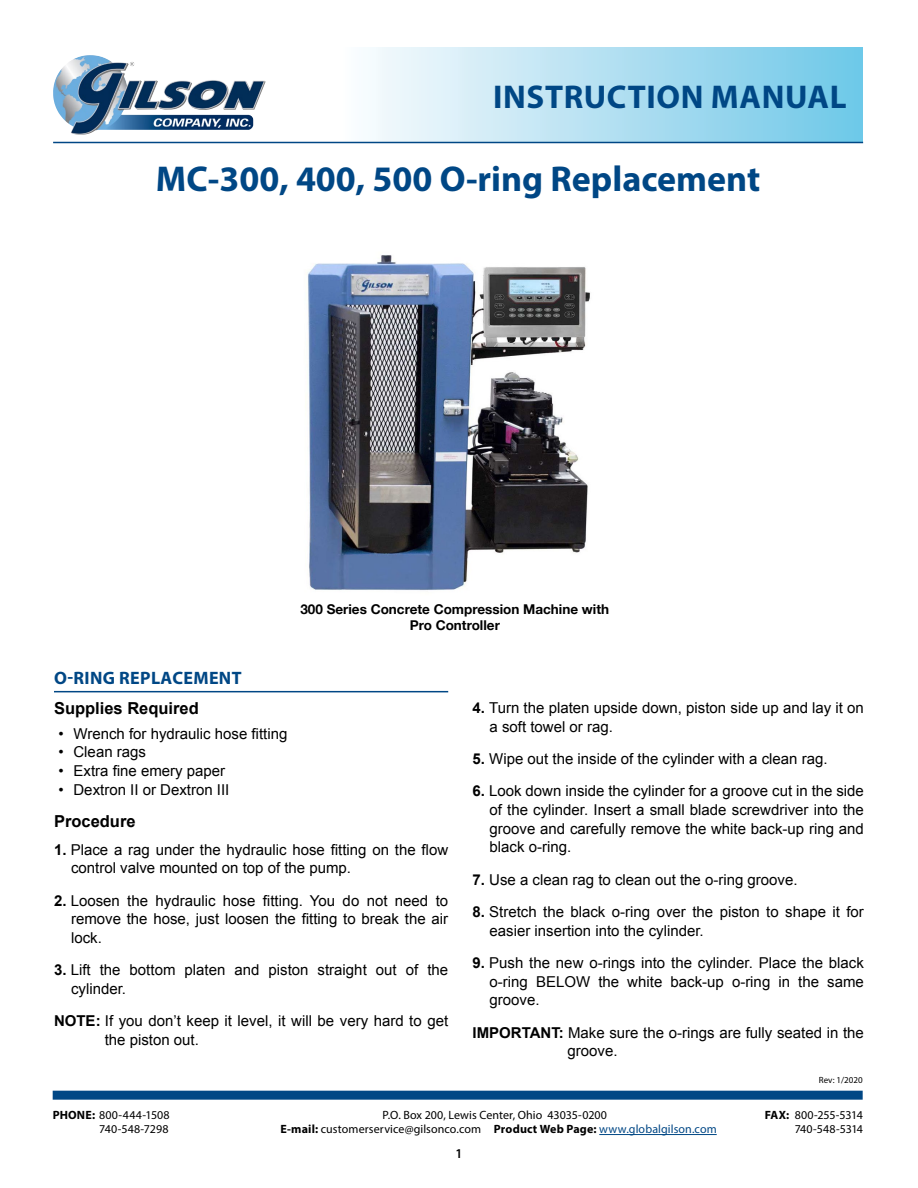
<style>
.page{position:relative;width:918px;height:1188px;background:#fff}
.page>*{position:absolute;margin:0;border:0;box-sizing:border-box;transform-origin:0 0}
.t1{font:700 36px "Myriad Pro";color:#004785}
.t2{font:700 33px "Myriad Pro";letter-spacing:.02em;color:#004785}
.t3{font:700 18px "Myriad Pro";letter-spacing:.02em;color:#004785}
.t4{font:700 16.5px "Arial";color:#000}
.t5{font:15px/18.8px "Arial";color:#000}
.t6{font:700 13.5px/16.5px "Helvetica Neue";color:#000;text-align:center}
.t7{font:600 13.5px "Myriad Pro";color:#000;scale:.96 1}
.t8{font:12px "Myriad Pro";letter-spacing:.01em;color:#000}
.t9{font:12px/14.4px "Myriad Pro";letter-spacing:-.02em;color:#000;text-align:right}
.t10{font:9px "Myriad Pro";color:#000}
.s1{font-weight:700}
.s2{color:#004785}
</style>
<div class="page">
<div style="left:341px;top:47px;width:522px;height:95px;background:linear-gradient(to right,#fdfcfe,#6ec7e7)"></div>
<img style="left:53px;top:55px;width:200px;height:80px">
<hr style="left:53px;top:142px;width:810px;height:1px;background:#004785">
<div style="left:53px;top:1091px;width:810px;height:9px;background:#004785"></div>
<hr style="left:599px;top:1134px;width:118px;height:1px;background:#004785">
<img style="left:308px;top:255px;width:282px;height:335px">
<hr style="left:54px;top:691px;width:394px;height:1px;background:#004785">
<h2 class="t2" style="left:493px;top:76px;width:355px">INSTRUCTION MANUAL</h2>
<h1 class="t1" style="left:156px;top:155px;width:606px">MC-300, 400, 500 O-ring Replacement</h1>
<p class="t3" style="left:54px;top:666px;width:189px">O-RING REPLACEMENT</p>
<p class="t6" style="left:300px;top:601px;width:310px">300 Series Concrete Compression Machine with<br>Pro Controller</p>
<p class="t4" style="left:54px;top:697px;width:146px">Supplies Required</p>
<p class="t5" style="left:58px;top:724px;width:230px">• Wrench for hydraulic hose fitting</p>
<p class="t5" style="left:58px;top:743px;width:89px">• Clean rags</p>
<p class="t5" style="left:58px;top:762px;width:168px">• Extra fine emery paper</p>
<p class="t5" style="left:58px;top:781px;width:172px">• Dextron II or Dextron III</p>
<p class="t4" style="left:54px;top:810px;width:83px">Procedure</p>
<p class="t5" style="left:71px;top:840px;width:379px;text-indent:-17px"><span class="s1">1.</span> Place a rag under the hydraulic hose fitting on the flow control valve mounted on top of the pump.</p>
<p class="t5" style="left:71px;top:891px;width:379px;text-align:justify;text-indent:-17px"><span class="s1">2.</span> Loosen the hydraulic hose fitting. You do not need to remove the hose, just loosen the fitting to break the air lock.</p>
<p class="t5" style="left:71px;top:961px;width:379px;text-indent:-17px"><span class="s1">3.</span> Lift the bottom platen and piston straight out of the cylinder.</p>
<p class="t5" style="left:105px;top:1012px;width:345px;text-indent:-51px"><span class="s1">NOTE:</span> If you don’t keep it level, it will be very hard to get the piston out.</p>
<p class="t5" style="left:490px;top:698px;width:376px;text-indent:-17px"><span class="s1">4.</span> Turn the platen upside down, piston side up and lay it on a soft towel or rag.</p>
<p class="t5" style="left:472px;top:749px;width:357px"><span class="s1">5.</span> Wipe out the inside of the cylinder with a clean rag.</p>
<p class="t5" style="left:490px;top:782px;width:376px;text-align:justify;text-indent:-17px"><span class="s1">6.</span> Look down inside the cylinder for a groove cut in the side of the cylinder. Insert a small blade screwdriver into the groove and carefully remove the white back-up ring and black o-ring.</p>
<p class="t5" style="left:472px;top:870px;width:327px"><span class="s1">7.</span> Use a clean rag to clean out the o-ring groove.</p>
<p class="t5" style="left:490px;top:902px;width:376px;text-indent:-17px"><span class="s1">8.</span> Stretch the black o-ring over the piston to shape it for easier insertion into the cylinder.</p>
<p class="t5" style="left:490px;top:953px;width:376px;text-align:justify;text-indent:-17px"><span class="s1">9.</span> Push the new o-rings into the cylinder. Place the black o-ring BELOW the white back-up o-ring in the same groove.</p>
<p class="t5" style="left:568px;top:1023px;width:298px;text-indent:-95px"><span class="s1">IMPORTANT:</span> Make sure the o-rings are fully seated in the groove.</p>
<p class="t10" style="left:819px;top:1075px;width:45px">Rev: 1/2020</p>
<p class="t8" style="left:53px;top:1108px;width:119px"><span class="s1">PHONE:</span> 800-444-1508</p>
<p class="t8" style="left:383px;top:1108px;width:226px">P.O. Box 200, Lewis Center, Ohio 43035-0200</p>
<p class="t8" style="left:99px;top:1122px;width:71px">740-548-7298</p>
<p class="t8" style="left:281px;top:1122px;width:438px"><span class="s1">E-mail:</span> customerservice@gilsonco.com <span class="s1">Product Web Page:</span> <span class="s2">www.globalgilson.com</span></p>
<p class="t7" style="left:456px;top:1145px;width:9px">1</p>
<p class="t9" style="left:765px;top:1107px;width:100px"><span class="s1">FAX:</span> 800-255-5314<br>740-548-5314</p>
</div>
